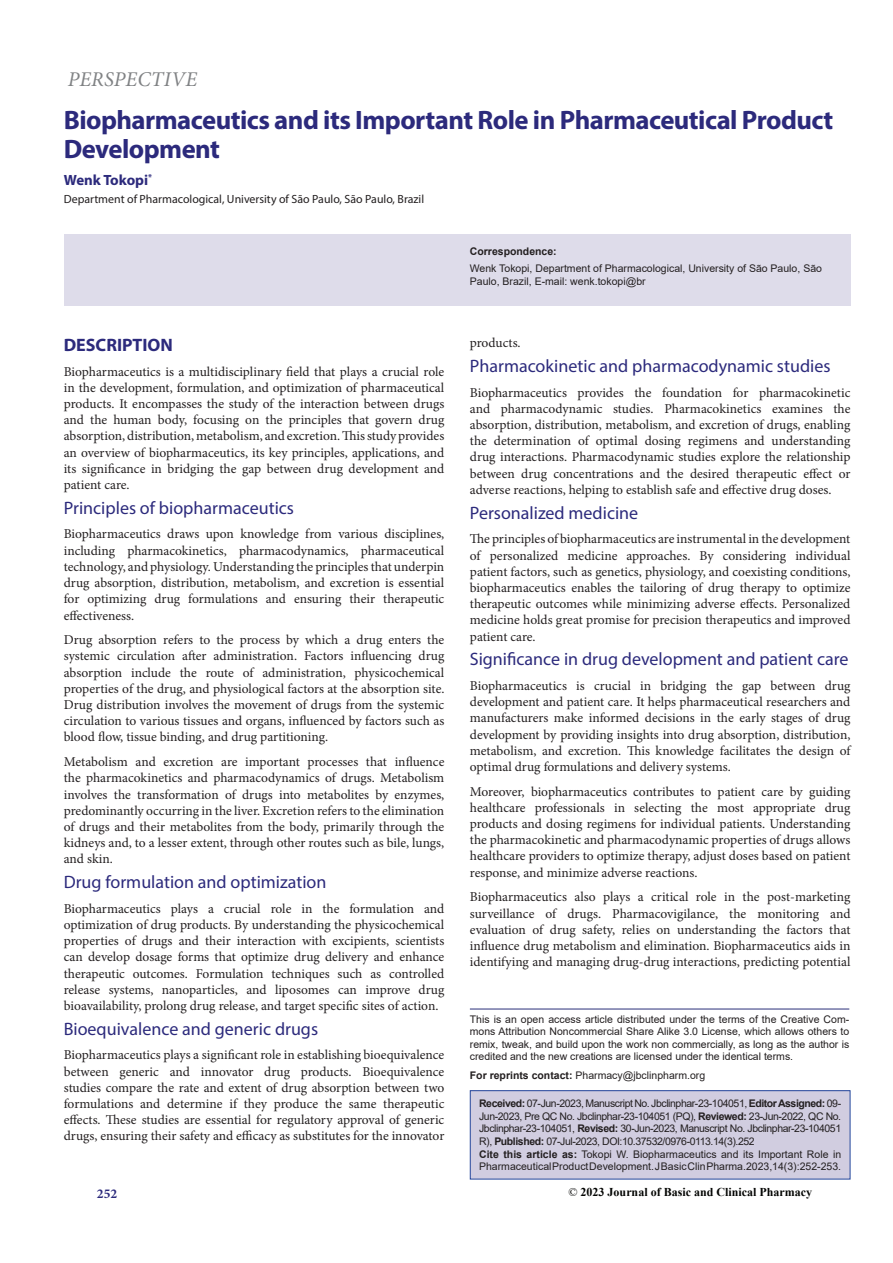
<style>
.page{position:relative;width:893px;height:1263px;background:#fff}
.page>*{position:absolute;margin:0;border:0;box-sizing:border-box;transform-origin:0 0}
.t1{font:700 26.7px/29.1px "Myriad Pro";letter-spacing:-.02em;color:#2c2a7c}
.t2{font:italic 21px "Minion Pro";letter-spacing:.01em;color:#808284}
.p2{font:18px "Myriad Pro";color:#2c2a7c}
.p1{font:700 18px "Myriad Pro";color:#2c2a7c}
.t3{font:700 14.85px "Myriad Pro";color:#2c2a7c}
.t4{font:13.5px/16.2px "Minion Pro";color:#231f20;text-align:justify}
.t5{font:700 13.5px "Minion Pro";color:#2c2a7c}
.t6{font:700 12px "Times New Roman";color:#040503}
.t7{font:11.85px "Myriad Pro";color:#231f20}
.t8{font:10.5px/12.6px "Arial";color:#231f20;text-align:justify}
.t9{font:700 10.5px "Arial";color:#231f20}
.s1{font-weight:700}
.s2{font-weight:400}
</style>
<div class="page">
<hr style="left:470px;top:1009px;width:379px;height:1px;background:#2b2f79">
<div style="left:470px;top:1091px;width:380px;height:88px;background:#d1cde0"></div>
<div style="left:470px;top:1090px;width:380px;height:89px;border:1px solid #26489d"></div>
<div style="left:64px;top:235px;width:786px;height:71px;background:#dedcea"></div>
<h2 class="t2" style="left:68px;top:65px;width:131px">PERSPECTIVE</h2>
<p class="t1" style="left:64px;top:105px;width:771px">Biopharmaceutics and its Important Role in Pharmaceutical Product<br>Development</p>
<p class="t3" style="left:64px;top:170px;width:90px">Wenk Tokopi<sup>*</sup></p>
<p class="t7" style="left:64px;top:192px;width:362px">Department of Pharmacological, University of São Paulo, São Paulo, Brazil</p>
<p class="p1" style="left:64px;top:333px;width:111px">DESCRIPTION</p>
<p class="t4" style="left:64px;top:363px;width:382px">Biopharmaceutics is a multidisciplinary field that plays a crucial role in the development, formulation, and optimization of pharmaceutical products. It encompasses the study of the interaction between drugs and the human body, focusing on the principles that govern drug absorption, distribution, metabolism, and excretion. This study provides an overview of biopharmaceutics, its key principles, applications, and its significance in bridging the gap between drug development and patient care.</p>
<p class="p2" style="left:64px;top:497px;width:232px">Principles of biopharmaceutics</p>
<p class="t4" style="left:64px;top:526px;width:382px">Biopharmaceutics draws upon knowledge from various disciplines, including pharmacokinetics, pharmacodynamics, pharmaceutical technology, and physiology. Understanding the principles that underpin drug absorption, distribution, metabolism, and excretion is essential for optimizing drug formulations and ensuring their therapeutic effectiveness.</p>
<p class="t4" style="left:64px;top:632px;width:382px">Drug absorption refers to the process by which a drug enters the systemic circulation after administration. Factors influencing drug absorption include the route of administration, physicochemical properties of the drug, and physiological factors at the absorption site.<br>Drug distribution involves the movement of drugs from the systemic circulation to various tissues and organs, influenced by factors such as blood flow, tissue binding, and drug partitioning.</p>
<p class="t4" style="left:64px;top:754px;width:382px">Metabolism and excretion are important processes that influence the pharmacokinetics and pharmacodynamics of drugs. Metabolism involves the transformation of drugs into metabolites by enzymes, predominantly occurring in the liver. Excretion refers to the elimination of drugs and their metabolites from the body, primarily through the kidneys and, to a lesser extent, through other routes such as bile, lungs, and skin.</p>
<p class="p2" style="left:64px;top:871px;width:264px">Drug formulation and optimization</p>
<p class="t4" style="left:64px;top:900px;width:382px">Biopharmaceutics plays a crucial role in the formulation and optimization of drug products. By understanding the physicochemical properties of drugs and their interaction with excipients, scientists can develop dosage forms that optimize drug delivery and enhance therapeutic outcomes. Formulation techniques such as controlled release systems, nanoparticles, and liposomes can improve drug bioavailability, prolong drug release, and target specific sites of action.</p>
<p class="p2" style="left:64px;top:1017px;width:256px">Bioequivalence and generic drugs</p>
<p class="t4" style="left:64px;top:1047px;width:382px">Biopharmaceutics plays a significant role in establishing bioequivalence between generic and innovator drug products. Bioequivalence studies compare the rate and extent of drug absorption between two formulations and determine if they produce the same therapeutic effects. These studies are essential for regulatory approval of generic drugs, ensuring their safety and efficacy as substitutes for the innovator</p>
<p class="t9" style="left:470px;top:244px;width:88px">Correspondence:</p>
<p class="t8" style="left:470px;top:262px;width:354px">Wenk Tokopi, Department of Pharmacological, University of São Paulo, São<br>Paulo, Brazil, E-mail: wenk.tokopi@br</p>
<p class="t4" style="left:470px;top:335px;width:52px">products.</p>
<p class="p2" style="left:470px;top:355px;width:362px">Pharmacokinetic and pharmacodynamic studies</p>
<p class="t4" style="left:470px;top:384px;width:382px">Biopharmaceutics provides the foundation for pharmacokinetic and pharmacodynamic studies. Pharmacokinetics examines the absorption, distribution, metabolism, and excretion of drugs, enabling the determination of optimal dosing regimens and understanding drug interactions. Pharmacodynamic studies explore the relationship between drug concentrations and the desired therapeutic effect or adverse reactions, helping to establish safe and effective drug doses.</p>
<p class="p2" style="left:470px;top:501px;width:170px">Personalized medicine</p>
<p class="t4" style="left:470px;top:531px;width:382px">The principles of biopharmaceutics are instrumental in the development of personalized medicine approaches. By considering individual patient factors, such as genetics, physiology, and coexisting conditions, biopharmaceutics enables the tailoring of drug therapy to optimize therapeutic outcomes while minimizing adverse effects. Personalized medicine holds great promise for precision therapeutics and improved patient care.</p>
<p class="p2" style="left:470px;top:648px;width:380px">Significance in drug development and patient care</p>
<p class="t4" style="left:470px;top:678px;width:382px">Biopharmaceutics is crucial in bridging the gap between drug development and patient care. It helps pharmaceutical researchers and manufacturers make informed decisions in the early stages of drug development by providing insights into drug absorption, distribution, metabolism, and excretion. This knowledge facilitates the design of optimal drug formulations and delivery systems.</p>
<p class="t4" style="left:470px;top:783px;width:382px">Moreover, biopharmaceutics contributes to patient care by guiding healthcare professionals in selecting the most appropriate drug products and dosing regimens for individual patients. Understanding the pharmacokinetic and pharmacodynamic properties of drugs allows healthcare providers to optimize therapy, adjust doses based on patient response, and minimize adverse reactions.</p>
<p class="t4" style="left:470px;top:889px;width:382px">Biopharmaceutics also plays a critical role in the post-marketing surveillance of drugs. Pharmacovigilance, the monitoring and evaluation of drug safety, relies on understanding the factors that influence drug metabolism and elimination. Biopharmaceutics aids in identifying and managing drug-drug interactions, predicting potential</p>
<p class="t8" style="left:470px;top:1012px;width:381px">This is an open access article distributed under the terms of the Creative Com&shy;mons Attribution Noncommercial Share Alike 3.0 License, which allows others to remix, tweak, and build upon the work non commercially, as long as the author is credited and the new creations are licensed under the identical terms.</p>
<p class="t8" style="left:470px;top:1069px;width:237px"><span class="s1">For reprints contact:</span> Pharmacy@jbclinpharm.org</p>
<p class="t8" style="left:479px;top:1097px;width:364px"><span class="s1">Received:</span> 07-Jun-2023, Manuscript No. Jbclinphar-23-104051, <span class="s1">Editor Assigned:</span> 09- Jun-2023, Pre QC No. Jbclinphar-23-104051 (PQ), <span class="s1">Reviewed:</span> 23-Jun-2022, QC No.<br>Jbclinphar-23-104051, <span class="s1">Revised:</span> 30-Jun-2023, Manuscript No. Jbclinphar-23-104051<br>R), <span class="s1">Published:</span> 07-Jul-2023, DOI:10.37532/0976-0113.14(3).252</p>
<p class="t8" style="left:479px;top:1147px;width:364px"><span class="s1">Cite this article as:</span> Tokopi W. Biopharmaceutics and its Important Role in<br>Pharmaceutical Product Development. J Basic Clin Pharma.2023,14(3):252-253.</p>
<p class="t5" style="left:97px;top:1184px;width:22px">252</p>
<p class="t6" style="left:568px;top:1183px;width:245px"><span class="s2">©</span> 2023 Journal of Basic and Clinical Pharmacy</p>
</div>
